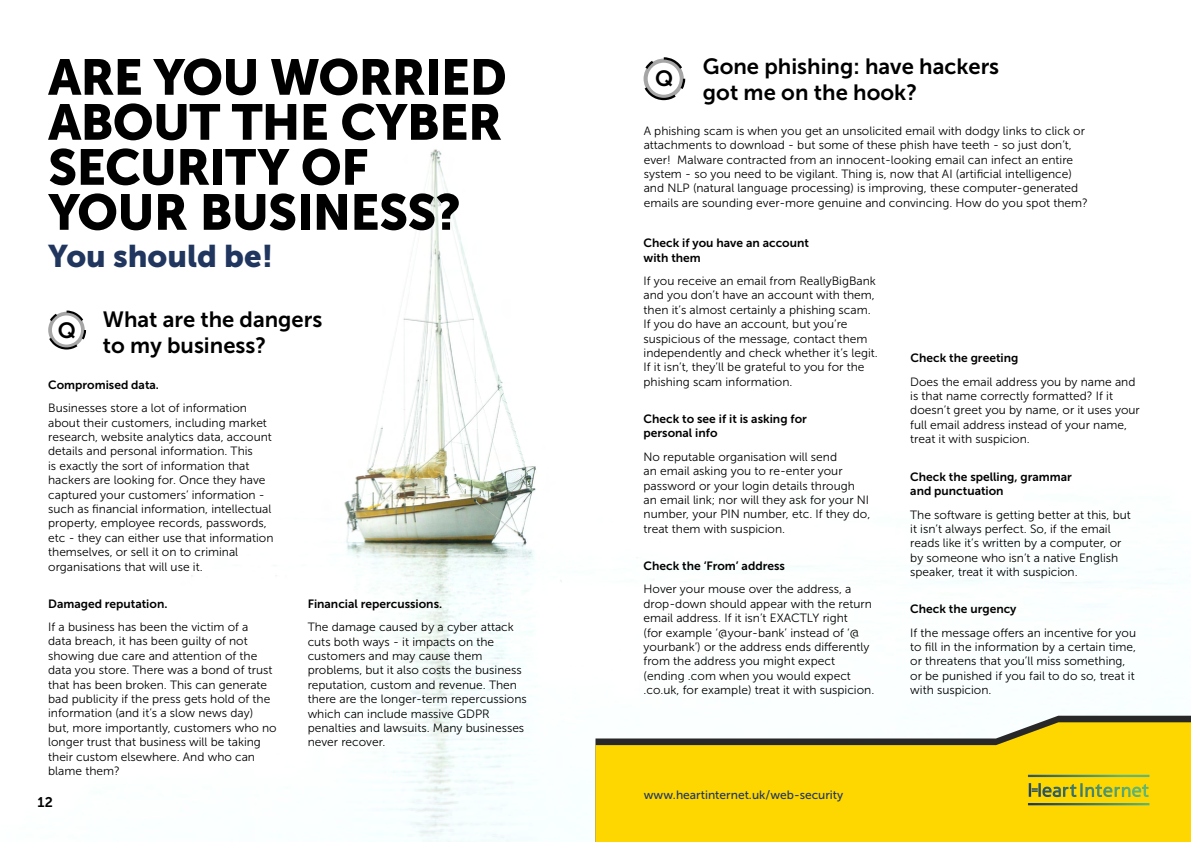
<style>
.page{position:relative;width:1191px;height:842px;background:#fff}
.page>*{position:absolute;margin:0;border:0;box-sizing:border-box;transform-origin:0 0}
.t1{font:50px/45px "Museo Sans 900";letter-spacing:-.015em;color:#000}
.t2{font:31.2px "Museo Sans 900";color:#21365e}
.t3{font:22px/26.4px "Museo Sans 700";color:#000}
.t4{font:14px "Museo Sans 700";color:#000}
.t5{font:12px/14.4px "Museo Sans 300";color:#000}
.t6{font:12px/14.4px "Museo Sans 700";color:#000}
.t7{font:12px "Museo Sans 500";color:#21365e}
</style>
<div class="page">
<img style="left:62px;top:78px;width:1129px;height:764px">
<svg style="left:595px;top:716px;width:596px;height:6px"></svg>
<svg style="left:595px;top:722px;width:596px;height:120px;background:#f3d21c"></svg>
<svg style="left:1042px;top:783px;width:77px;height:14px"></svg>
<svg style="left:643px;top:57px;width:42px;height:43px"></svg>
<svg style="left:48px;top:311px;width:38px;height:38px"></svg>
<h3 class="t3" style="left:703px;top:53px;width:298px">Gone phishing: have hackers got me on the hook?</h3>
<p class="t5" style="left:643px;top:124px;width:446px">A phishing scam is when you get an unsolicited email with dodgy links to click or attachments to download - but some of these phish have teeth - so just don’t, ever! Malware contracted from an innocent-looking email can infect an entire system - so you need to be vigilant. Thing is, now that AI (artificial intelligence) and NLP (natural language processing) is improving, these computer-generated emails are sounding ever-more genuine and convincing. How do you spot them?</p>
<p class="t6" style="left:643px;top:236px;width:167px">Check if you have an account with them</p>
<p class="t5" style="left:643px;top:274px;width:236px">If you receive an email from ReallyBigBank and you don’t have an account with them, then it’s almost certainly a phishing scam.<br>If you do have an account, but you’re suspicious of the message, contact them independently and check whether it’s legit.<br>If it isn’t, they’ll be grateful to you for the phishing scam information.</p>
<p class="t6" style="left:643px;top:412px;width:165px">Check to see if it is asking for personal info</p>
<p class="t5" style="left:643px;top:449px;width:228px">No reputable organisation will send<br>an email asking you to re-enter your password or your login details through an email link; nor will they ask for your NI number, your PIN number, etc. If they do, treat them with suspicion.</p>
<p class="t6" style="left:643px;top:558px;width:143px">Check the ‘From’ address</p>
<p class="t5" style="left:643px;top:582px;width:232px">Hover your mouse over the address, a drop-down should appear with the return email address. If it isn’t EXACTLY right<br>(for example ‘@your-bank’ instead of ‘@ yourbank’) or the address ends differently from the address you might expect (ending .com when you would expect .co.uk, for example) treat it with suspicion.</p>
<h1 class="t1" style="left:48px;top:55px;width:460px">ARE YOU WORRIED</h1>
<h3 class="t3" style="left:655px;top:65px;width:20px">Q</h3>
<h1 class="t1" style="left:48px;top:100px;width:455px">ABOUT THE CYBER<br>SECURITY OF<br>YOUR BUSINESS?</h1>
<h2 class="t2" style="left:48px;top:239px;width:226px">You should be!</h2>
<h3 class="t3" style="left:103px;top:306px;width:221px">What are the dangers to my business?</h3>
<p class="t6" style="left:48px;top:378px;width:112px">Compromised data.</p>
<p class="t5" style="left:48px;top:401px;width:227px">Businesses store a lot of information about their customers, including market research, website analytics data, account details and personal information. This<br>is exactly the sort of information that hackers are looking for. Once they have captured your customers’ information - such as financial information, intellectual property, employee records, passwords, etc - they can either use that information themselves, or sell it on to criminal organisations that will use it.</p>
<p class="t6" style="left:48px;top:597px;width:121px">Damaged reputation.</p>
<p class="t5" style="left:48px;top:620px;width:230px">If a business has been the victim of a<br>data breach, it has been guilty of not showing due care and attention of the data you store. There was a bond of trust that has been broken. This can generate bad publicity if the press gets hold of the information (and it’s a slow news day) but, more importantly, customers who no longer trust that business will be taking their custom elsewhere. And who can blame them?</p>
<h3 class="t3" style="left:58px;top:317px;width:20px">Q</h3>
<p class="t6" style="left:910px;top:351px;width:109px">Check the greeting</p>
<p class="t5" style="left:910px;top:374px;width:231px">Does the email address you by name and is that name correctly formatted? If it doesn’t greet you by name, or it uses your full email address instead of your name, treat it with suspicion.</p>
<p class="t6" style="left:910px;top:470px;width:163px">Check the spelling, grammar and punctuation</p>
<p class="t5" style="left:910px;top:507px;width:222px">The software is getting better at this, but it isn’t always perfect. So, if the email reads like it’s written by a computer, or by someone who isn’t a native English speaker, treat it with suspicion.</p>
<p class="t6" style="left:910px;top:602px;width:108px">Check the urgency</p>
<p class="t5" style="left:910px;top:625px;width:227px">If the message offers an incentive for you to fill in the information by a certain time, or threatens that you’ll miss something, or be punished if you fail to do so, treat it with suspicion.</p>
<p class="t6" style="left:308px;top:597px;width:136px">Financial repercussions.</p>
<p class="t5" style="left:308px;top:620px;width:221px">The damage caused by a cyber attack cuts both ways - it impacts on the customers and may cause them problems, but it also costs the business reputation, custom and revenue. Then there are the longer-term repercussions which can include massive GDPR penalties and lawsuits. Many businesses never recover.</p>
<p class="t4" style="left:38px;top:794px;width:17px">12</p>
<p class="t7" style="left:644px;top:788px;width:201px">www.heartinternet.uk/web-security</p>
</div>
